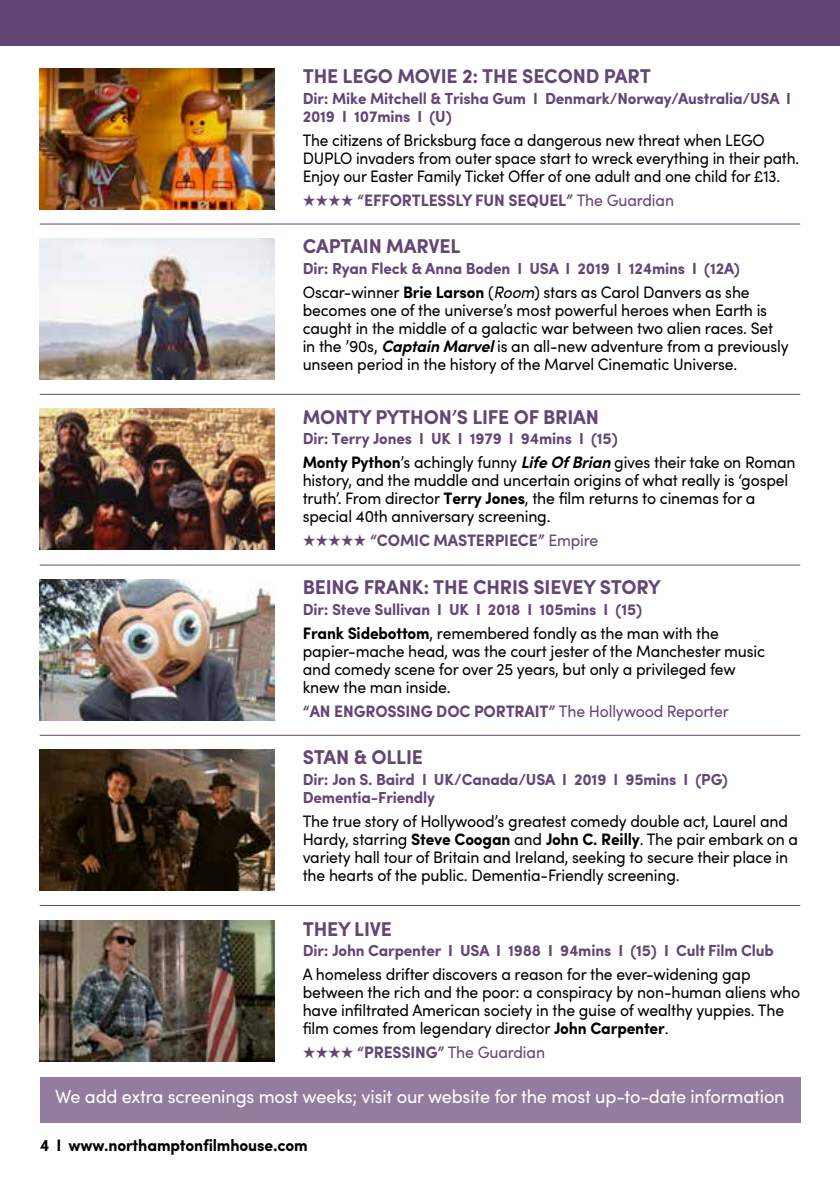
<style>
.page{position:relative;width:840px;height:1191px;background:#fff}
.page>*{position:absolute;margin:0;border:0;box-sizing:border-box;transform-origin:0 0}
.t1{font:700 20px "Sofia Pro";letter-spacing:-.01em;color:#634675}
.t2{font:18.8px "Sofia Pro";letter-spacing:-.01em;color:#fff}
.t3{font:16.6px/18px "Sofia Pro";letter-spacing:-.01em;color:#000;scale:.95 1}
.t4{font:16.6px/18px "Sofia Pro";letter-spacing:-.01em;color:#000;scale:.93 1}
.t5{font:700 16.6px "Sofia Pro";letter-spacing:-.01em;color:#634675;scale:.95 1}
.t6{font:700 16.6px "Sofia Pro";letter-spacing:-.01em;color:#000;scale:.96 1}
.t7{font:16.6px "Sofia Pro";letter-spacing:-.01em;color:#634675;scale:.95 1}
.t8{font:700 16px/18px "Sofia Pro";letter-spacing:-.01em;color:#634675}
.s1{font-weight:400}
.s2{font-weight:700}
.s3{font-style:italic}
.s4{font-weight:700;font-style:italic}
</style>
<div class="page">
<div style="left:0;top:0;width:839px;height:45px;background:#634675"></div>
<div style="left:40px;top:1077px;width:759px;height:46px;background:#927d9e"></div>
<hr style="left:40px;top:223px;width:759px;height:1px;background:#634675">
<hr style="left:40px;top:564px;width:759px;height:1px;background:#634675">
<hr style="left:40px;top:394px;width:759px;height:1px;background:#634675">
<hr style="left:40px;top:905px;width:759px;height:1px;background:#634675">
<hr style="left:40px;top:735px;width:759px;height:1px;background:#634675">
<img style="left:40px;top:68px;width:234px;height:141px">
<img style="left:40px;top:238px;width:234px;height:141px">
<img style="left:40px;top:408px;width:234px;height:141px">
<img style="left:40px;top:579px;width:234px;height:141px">
<img style="left:40px;top:920px;width:234px;height:141px">
<img style="left:40px;top:749px;width:234px;height:141px">
<p class="t1" style="left:302px;top:61px;width:349px">THE LEGO MOVIE 2: THE SECOND PART</p>
<p class="t8" style="left:302px;top:89px;width:489px">Dir: Mike Mitchell &amp; Trisha Gum I Denmark/Norway/Australia/USA I<br>2019 I 107mins I (U)</p>
<p class="t4" style="left:302px;top:130px;width:535px">The citizens of Bricksburg face a dangerous new threat when LEGO<br>DUPLO invaders from outer space start to wreck everything in their path.<br>Enjoy our Easter Family Ticket Offer of one adult and one child for £13.</p>
<p class="t5" style="left:302px;top:187px;width:392px">★★★★ “EFFORTLESSLY FUN SEQUEL” <span class="s1">The Guardian</span></p>
<p class="t1" style="left:302px;top:231px;width:159px">CAPTAIN MARVEL</p>
<p class="t8" style="left:302px;top:258px;width:438px">Dir: Ryan Fleck &amp; Anna Boden I USA I 2019 I 124mins I (12A)</p>
<p class="t3" style="left:302px;top:282px;width:513px">Oscar-winner <span class="s2">Brie Larson</span> (<span class="s3">Room</span>) stars as Carol Danvers as she becomes one of the universe’s most powerful heroes when Earth is caught in the middle of a galactic war between two alien races. Set in the ’90s, <span class="s4">Captain Marvel</span> is an all-new adventure from a previously unseen period in the history of the Marvel Cinematic Universe.</p>
<p class="t1" style="left:302px;top:401px;width:297px">MONTY PYTHON’S LIFE OF BRIAN</p>
<p class="t8" style="left:302px;top:429px;width:316px">Dir: Terry Jones I UK I 1979 I 94mins I (15)</p>
<p class="t3" style="left:302px;top:452px;width:520px"><span class="s2">Monty Python</span>’s achingly funny <span class="s4">Life Of Brian</span> gives their take on Roman history, and the muddle and uncertain origins of what really is ‘gospel truth’. From director <span class="s2">Terry Jones</span>, the film returns to cinemas for a special 40th anniversary screening.</p>
<p class="t5" style="left:302px;top:527px;width:312px">★★★★★ “COMIC MASTERPIECE” <span class="s1">Empire</span></p>
<p class="t1" style="left:302px;top:572px;width:359px">BEING FRANK: THE CHRIS SIEVEY STORY</p>
<p class="t8" style="left:302px;top:599px;width:341px">Dir: Steve Sullivan I UK I 2018 I 105mins I (15)</p>
<p class="t3" style="left:302px;top:623px;width:488px"><span class="s2">Frank Sidebottom</span>, remembered fondly as the man with the papier‑mache head, was the court jester of the Manchester music and comedy scene for over 25 years, but only a privileged few knew the man inside.</p>
<p class="t5" style="left:302px;top:698px;width:450px">“AN ENGROSSING DOC PORTRAIT” <span class="s1">The Hollywood Reporter</span></p>
<p class="t1" style="left:302px;top:742px;width:122px">STAN &amp; OLLIE</p>
<p class="t8" style="left:302px;top:769px;width:426px">Dir: Jon S. Baird I UK/Canada/USA I 2019 I 95mins I (PG)<br>Dementia-Friendly</p>
<p class="t3" style="left:302px;top:811px;width:522px">The true story of Hollywood’s greatest comedy double act, Laurel and Hardy, starring <span class="s2">Steve Coogan</span> and <span class="s2">John C. Reilly</span>. The pair embark on a variety hall tour of Britain and Ireland, seeking to secure their place in the hearts of the public. Dementia-Friendly screening.</p>
<p class="t1" style="left:302px;top:913px;width:91px">THEY LIVE</p>
<p class="t8" style="left:302px;top:940px;width:472px">Dir: John Carpenter I USA I 1988 I 94mins I (15) I Cult Film Club</p>
<p class="t3" style="left:302px;top:964px;width:525px">A homeless drifter discovers a reason for the ever-widening gap between the rich and the poor: a conspiracy by non-human aliens who have infiltrated American society in the guise of wealthy yuppies. The film comes from legendary director <span class="s2">John Carpenter</span>.</p>
<p class="t7" style="left:302px;top:1039px;width:256px">★★★★ <span class="s2">“PRESSING”</span> The Guardian</p>
<p class="t2" style="left:55px;top:1083px;width:730px">We add extra screenings most weeks; visit our website for the most up-to-date information</p>
<p class="t6" style="left:40px;top:1133px;width:280px">4 I www.northamptonfilmhouse.com</p>
</div>
